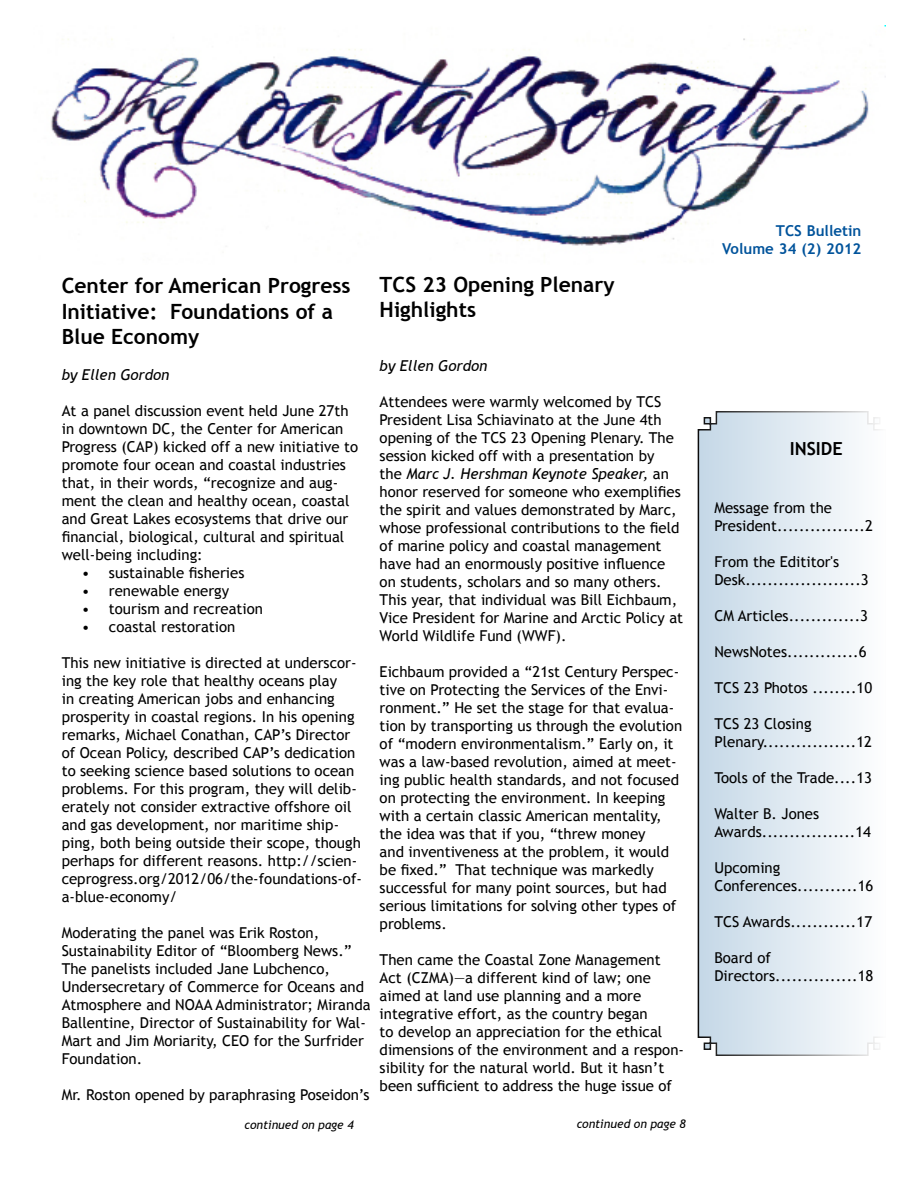
<style>
.page{position:relative;width:918px;height:1188px;background:#fff}
.page>*{position:absolute;margin:0;border:0;box-sizing:border-box;transform-origin:0 0}
.t1{font:700 21px/25.2px "Trebuchet MS";color:#000}
.t2{font:700 18px "Trebuchet MS";color:#000}
.t3{font:15px/18px "Trebuchet MS";color:#000}
.t4{font:700 15px/18px "Trebuchet MS";color:#00539b;text-align:right}
.t5{font:italic 15px "Trebuchet MS";color:#000}
.t6{font:italic 12px "Trebuchet MS";color:#000}
.s1{font-style:italic}
</style>
<div class="page">
<img style="left:41px;top:25px;width:845px;height:221px">
<div style="left:714px;top:224px;width:149px;height:42px;background:#fff"></div>
<svg style="left:697px;top:411px;width:183px;height:645px"></svg>
<h1 class="t1" style="left:62px;top:273px;width:290px">Center for American Progress<br>Initiative: Foundations of a<br>Blue Economy</h1>
<p class="t5" style="left:62px;top:366px;width:109px">by Ellen Gordon</p>
<p class="t3" style="left:62px;top:402px;width:298px">At a panel discussion event held June 27th in downtown DC, the Center for American Progress (CAP) kicked off a new initiative to promote four ocean and coastal industries that, in their words, “recognize and aug&shy;ment the clean and healthy ocean, coastal and Great Lakes ecosystems that drive our financial, biological, cultural and spiritual well-being including:</p>
<p class="t3" style="left:82px;top:564px;width:164px">• sustainable fisheries</p>
<p class="t3" style="left:82px;top:582px;width:149px">• renewable energy</p>
<p class="t3" style="left:82px;top:600px;width:183px">• tourism and recreation</p>
<p class="t3" style="left:82px;top:618px;width:155px">• coastal restoration</p>
<p class="t3" style="left:62px;top:654px;width:302px">This new initiative is directed at underscor&shy;ing the key role that healthy oceans play<br>in creating American jobs and enhancing prosperity in coastal regions. In his opening remarks, Michael Conathan, CAP’s Director of Ocean Policy, described CAP’s dedication to seeking science based solutions to ocean problems. For this program, they will delib&shy;erately not consider extractive offshore oil and gas development, nor maritime ship&shy;ping, both being outside their scope, though perhaps for different reasons. http://scien&shy;ceprogress.org/2012/06/the-foundations-of&shy;a-blue-economy/</p>
<p class="t3" style="left:62px;top:924px;width:310px">Moderating the panel was Erik Roston, Sustainability Editor of “Bloomberg News.” The panelists included Jane Lubchenco, Undersecretary of Commerce for Oceans and Atmosphere and NOAA Administrator; Miranda Ballentine, Director of Sustainability for Wal-Mart and Jim Moriarity, CEO for the Surfrider Foundation.</p>
<p class="t3" style="left:62px;top:1086px;width:309px">Mr. Roston opened by paraphrasing Poseidon’s</p>
<p class="t6" style="left:244px;top:1118px;width:111px">continued on page 4</p>
<h1 class="t1" style="left:380px;top:272px;width:237px">TCS 23 Opening Plenary<br>Highlights</h1>
<p class="t5" style="left:380px;top:357px;width:109px">by Ellen Gordon</p>
<p class="t3" style="left:380px;top:393px;width:305px">Attendees were warmly welcomed by TCS President Lisa Schiavinato at the June 4th opening of the TCS 23 Opening Plenary. The session kicked off with a presentation by<br>the <span class="s1">Marc J. Hershman Keynote Speaker,</span> an honor reserved for someone who exemplifies the spirit and values demonstrated by Marc, whose professional contributions to the field of marine policy and coastal management have had an enormously positive influence on students, scholars and so many others.<br>This year, that individual was Bill Eichbaum, Vice President for Marine and Arctic Policy at World Wildlife Fund (WWF).</p>
<p class="t3" style="left:380px;top:663px;width:304px">Eichbaum provided a “21st Century Perspec&shy;tive on Protecting the Services of the Envi&shy;ronment.” He set the stage for that evalua&shy;tion by transporting us through the evolution of “modern environmentalism.” Early on, it was a law-based revolution, aimed at meet&shy;ing public health standards, and not focused on protecting the environment. In keeping with a certain classic American mentality, the idea was that if you, “threw money<br>and inventiveness at the problem, it would be fixed.” That technique was markedly successful for many point sources, but had serious limitations for solving other types of problems.</p>
<p class="t3" style="left:380px;top:951px;width:306px">Then came the Coastal Zone Management Act (CZMA)—a different kind of law; one aimed at land use planning and a more integrative effort, as the country began<br>to develop an appreciation for the ethical dimensions of the environment and a respon&shy;sibility for the natural world. But it hasn’t been sufficient to address the huge issue of</p>
<p class="t6" style="left:577px;top:1116px;width:111px">continued on page 8</p>
<p class="t4" style="left:722px;top:222px;width:141px">TCS Bulletin<br>Volume 34 (2) 2012</p>
<p class="t2" style="left:790px;top:438px;width:55px">INSIDE</p>
<p class="t3" style="left:714px;top:499px;width:160px">Message from the<br>President................2</p>
<p class="t3" style="left:714px;top:553px;width:156px">From the Edititor's<br>Desk.....................3</p>
<p class="t3" style="left:714px;top:607px;width:155px">CM Articles.............3</p>
<p class="t3" style="left:714px;top:643px;width:154px">NewsNotes.............6</p>
<p class="t3" style="left:714px;top:679px;width:159px">TCS 23 Photos ........10</p>
<p class="t3" style="left:714px;top:715px;width:159px">TCS 23 Closing<br>Plenary.................12</p>
<p class="t3" style="left:714px;top:769px;width:159px">Tools of the Trade....13</p>
<p class="t3" style="left:714px;top:805px;width:158px">Walter B. Jones<br>Awards.................14</p>
<p class="t3" style="left:714px;top:859px;width:161px">Upcoming<br>Conferences...........16</p>
<p class="t3" style="left:714px;top:913px;width:159px">TCS Awards............17</p>
<p class="t3" style="left:714px;top:949px;width:161px">Board of<br>Directors...............18</p>
</div>
